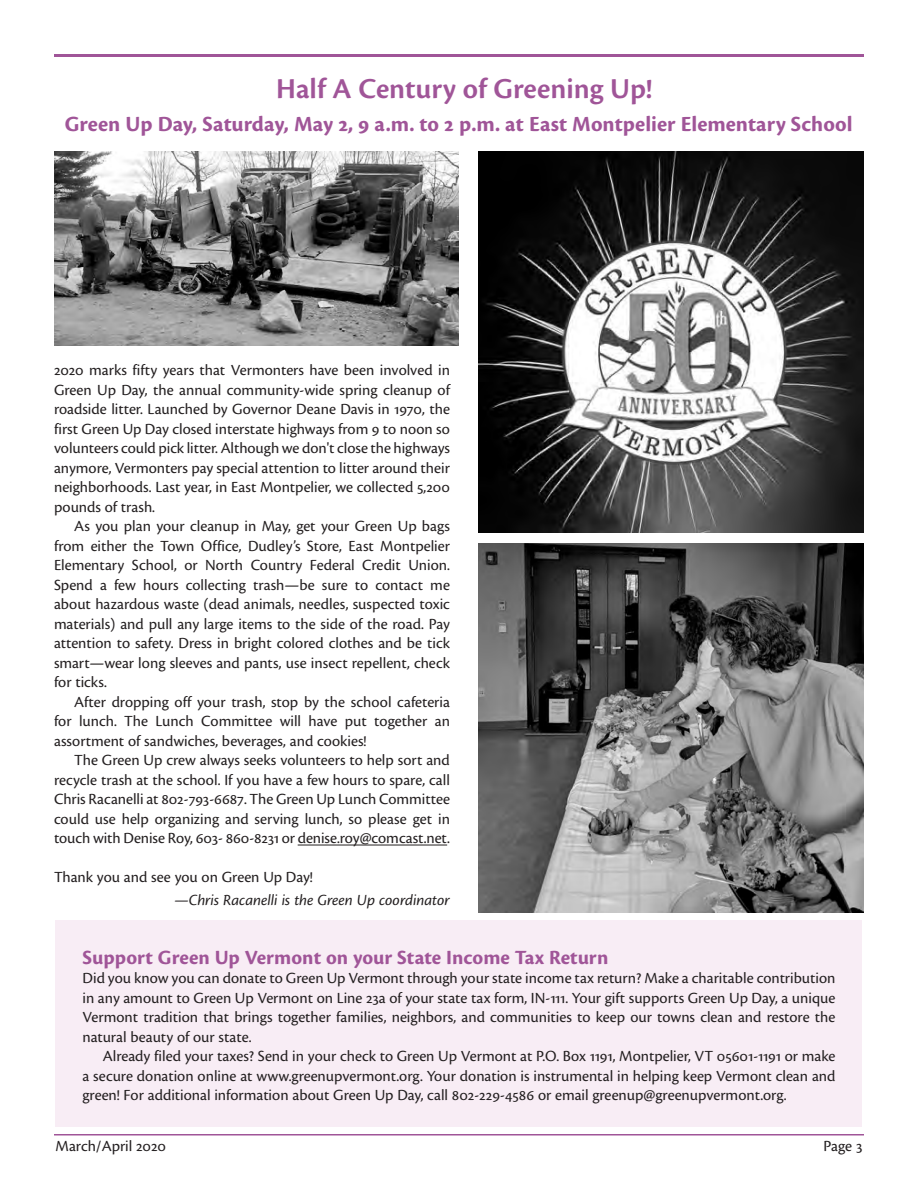
<style>
.page{position:relative;width:918px;height:1188px;background:#fff}
.page>*{position:absolute;margin:0;border:0;box-sizing:border-box;transform-origin:0 0}
.t1{font:600 30px "Cronos Pro";color:#a05598}
.t2{font:700 22.5px "Cronos Pro";color:#a05598}
.t3{font:700 21px "Cronos Pro";color:#a05598}
.t4{font:16.2px/19.5px "Cronos Pro";color:#231f20;text-align:justify}
.t5{font:italic 16.2px "Cronos Pro";letter-spacing:-.005em;color:#231f20}
</style>
<div class="page">
<hr style="left:54px;top:1134px;width:810px;height:2px;background:#a05598">
<hr style="left:54px;top:54px;width:810px;height:3px;background:#a05598">
<hr style="left:298px;top:845px;width:149px;height:1px;background:#231f20">
<div style="left:56px;top:920px;width:806px;height:207px;background:#f8edf5"></div>
<img style="left:479px;top:151px;width:385px;height:381px">
<img style="left:479px;top:544px;width:384px;height:369px">
<img style="left:54px;top:151px;width:405px;height:195px">
<h1 class="t1" style="left:276px;top:71px;width:378px">Half A Century of Greening Up!</h1>
<h2 class="t2" style="left:65px;top:111px;width:789px">Green Up Day, Saturday, May 2, 9 a.m. to 2 p.m. at East Montpelier Elementary School</h2>
<p class="t4" style="left:54px;top:361px;width:398px">2020 marks fifty years that Vermonters have been involved in Green Up Day, the annual community-wide spring cleanup of roadside litter. Launched by Governor Deane Davis in 1970, the first Green Up Day closed interstate highways from 9 to noon so volunteers could pick litter. Although we don't close the highways anymore, Vermonters pay special attention to litter around their neighborhoods. Last year, in East Montpelier, we collected 5,200 pounds of trash.</p>
<p class="t4" style="left:54px;top:517px;width:398px;text-indent:20px">As you plan your cleanup in May, get your Green Up bags from either the Town Office, Dudley’s Store, East Montpelier Elementary School, or North Country Federal Credit Union.<br>Spend a few hours collecting trash—be sure to contact me about hazardous waste (dead animals, needles, suspected toxic materials) and pull any large items to the side of the road. Pay attention to safety. Dress in bright colored clothes and be tick smart—wear long sleeves and pants, use insect repellent, check for ticks.</p>
<p class="t4" style="left:54px;top:692px;width:398px;text-indent:20px">After dropping off your trash, stop by the school cafeteria for lunch. The Lunch Committee will have put together an assortment of sandwiches, beverages, and cookies!</p>
<p class="t4" style="left:54px;top:751px;width:398px;text-indent:20px">The Green Up crew always seeks volunteers to help sort and recycle trash at the school. If you have a few hours to spare, call Chris Racanelli at 802-793-6687. The Green Up Lunch Committee could use help organizing and serving lunch, so please get in touch with Denise Roy, 603- 860-8231 or denise.roy@comcast.net.</p>
<p class="t4" style="left:54px;top:868px;width:260px">Thank you and see you on Green Up Day!</p>
<p class="t5" style="left:174px;top:891px;width:277px">—Chris Racanelli is the Green Up coordinator</p>
<p class="t3" style="left:82px;top:945px;width:527px">Support Green Up Vermont on your State Income Tax Return</p>
<p class="t4" style="left:82px;top:969px;width:755px">Did you know you can donate to Green Up Vermont through your state income tax return? Make a charitable contribution in any amount to Green Up Vermont on Line 23a of your state tax form, IN-111. Your gift supports Green Up Day, a unique Vermont tradition that brings together families, neighbors, and communities to keep our towns clean and restore the natural beauty of our state.</p>
<p class="t4" style="left:82px;top:1046px;width:755px;text-indent:20px">Already filed your taxes? Send in your check to Green Up Vermont at P.O. Box 1191, Montpelier, VT 05601-1191 or make a secure donation online at www.greenupvermont.org. Your donation is instrumental in helping keep Vermont clean and green! For additional information about Green Up Day, call 802-229-4586 or email greenup@greenupvermont.org.</p>
<p class="t4" style="left:56px;top:1136px;width:112px">March/April 2020</p>
<p class="t4" style="left:823px;top:1136px;width:41px">Page 3</p>
</div>
